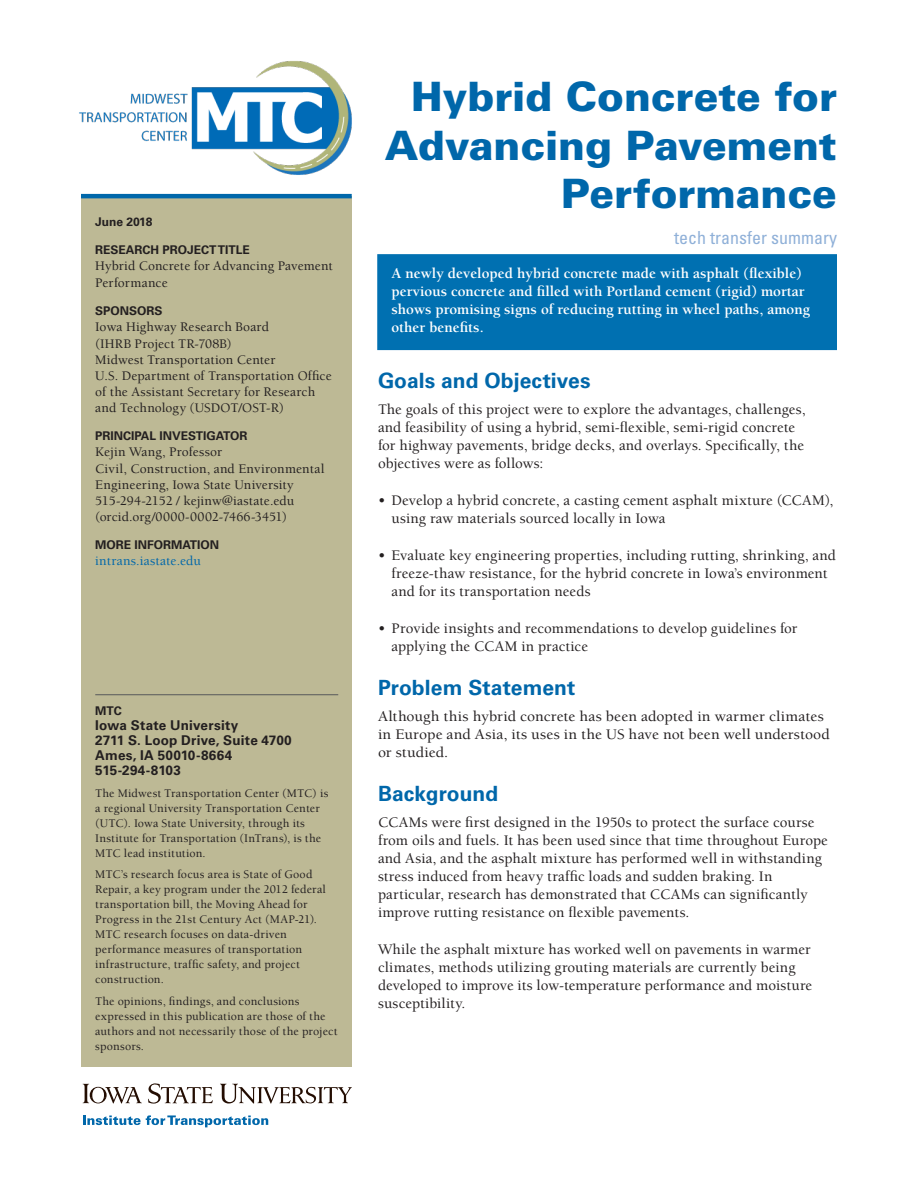
<style>
.page{position:relative;width:918px;height:1188px;background:#fff}
.page>*{position:absolute;margin:0;border:0;box-sizing:border-box;transform-origin:0 0}
.Headline{font:900 40.5px/48.6px "Univers LT Std";letter-spacing:-.005em;color:#0067aa;text-align:right}
.Heading_1{font:700 21px "Univers";letter-spacing:.005em;color:#0067aa}
.t2_standard_text{font:condensed 18px "Univers";color:#8fb0d8}
.body{font:500 15px/18px "Berkeley Std";letter-spacing:.01em;color:#231f20}
.pullout_sentence{font:700 15px/18px "Berkeley Std";color:#fff}
.body-2{font:500 15px/18px "Berkeley Std";letter-spacing:.01em;color:#231f20;scale:1.04 1}
.info{font:500 13.5px/16.2px "Berkeley Std";letter-spacing:.01em;color:#231f20}
.address{font:700 13.5px "Univers";letter-spacing:.015em;color:#231f20}
.info-2{font:500 13.5px "Berkeley Std";letter-spacing:.02em;color:#0067aa}
.address-2{font:700 13.5px "Univers";letter-spacing:-.01em;color:#231f20}
.info-3{font:500 12px/15px "Berkeley Std";letter-spacing:.015em;color:#231f20}
.label{font:700 12px "Univers";color:#231f20}
.date{font:700 12px "Univers";color:#231f20}
</style>
<div class="page">
<img style="left:79px;top:61px;width:273px;height:114px">
<div style="left:377px;top:254px;width:460px;height:96px;background:#0070b1;border:2px solid #0070b1"></div>
<div style="left:81px;top:196px;width:271px;height:871px;background:#bdb995"></div>
<hr style="left:81px;top:194px;width:271px;height:4px;background:#0067aa">
<hr style="left:95px;top:694px;width:243px;height:1px;background:#57585a">
<svg style="left:83px;top:1084px;width:59px;height:19px"></svg>
<svg style="left:148px;top:1083px;width:65px;height:21px"></svg>
<svg style="left:220px;top:1084px;width:132px;height:20px"></svg>
<svg style="left:83px;top:1115px;width:185px;height:12px"></svg>
<p class="date" style="left:95px;top:215px;width:59px">June 2018</p>
<p class="label" style="left:95px;top:243px;width:156px">RESEARCH PROJECT TITLE</p>
<p class="info" style="left:95px;top:258px;width:239px">Hybrid Concrete for Advancing Pavement<br>Performance</p>
<p class="label" style="left:95px;top:304px;width:69px">SPONSORS</p>
<p class="info" style="left:95px;top:319px;width:175px">Iowa Highway Research Board</p>
<p class="info" style="left:95px;top:335px;width:138px">(IHRB Project TR-708B)</p>
<p class="info" style="left:95px;top:352px;width:182px">Midwest Transportation Center</p>
<p class="info" style="left:95px;top:368px;width:238px">U.S. Department of Transportation Office of the Assistant Secretary for Research and Technology (USDOT/OST-R)</p>
<p class="label" style="left:95px;top:429px;width:154px">PRINCIPAL INVESTIGATOR</p>
<p class="info" style="left:95px;top:444px;width:128px">Kejin Wang, Professor</p>
<p class="info" style="left:95px;top:461px;width:231px">Civil, Construction, and Environmental<br>Engineering, Iowa State University</p>
<p class="info" style="left:95px;top:493px;width:201px">515-294-2152 / kejinw@iastate.edu</p>
<p class="info" style="left:95px;top:509px;width:193px">(orcid.org/0000-0002-7466-3451)</p>
<p class="label" style="left:95px;top:538px;width:126px">MORE INFORMATION</p>
<p class="info-2" style="left:95px;top:554px;width:107px">intrans.iastate.edu</p>
<p class="label" style="left:95px;top:703px;width:28px">MTC</p>
<p class="address" style="left:95px;top:717px;width:145px">Iowa State University</p>
<p class="address" style="left:95px;top:732px;width:198px">2711 S. Loop Drive, Suite 4700</p>
<p class="address" style="left:95px;top:747px;width:138px">Ames, IA 50010-8664</p>
<p class="address-2" style="left:95px;top:762px;width:87px">515-294-8103</p>
<p class="info-3" style="left:95px;top:785px;width:235px">The Midwest Transportation Center (MTC) is a regional University Transportation Center (UTC). Iowa State University, through its Institute for Transportation (InTrans), is the MTC lead institution.</p>
<p class="info-3" style="left:95px;top:867px;width:232px">MTC’s research focus area is State of Good Repair, a key program under the 2012 federal transportation bill, the Moving Ahead for Progress in the 21st Century Act (MAP-21).<br>MTC research focuses on data-driven performance measures of transportation infrastructure, traffic safety, and project construction.</p>
<p class="info-3" style="left:95px;top:994px;width:244px">The opinions, findings, and conclusions expressed in this publication are those of the authors and not necessarily those of the project sponsors.</p>
<p class="Headline" style="left:385px;top:72px;width:454px">Hybrid Concrete for<br>Advancing Pavement<br>Performance</p>
<p class="t2_standard_text" style="left:674px;top:227px;width:164px">tech transfer summary</p>
<p class="pullout_sentence" style="left:392px;top:265px;width:420px">A newly developed hybrid concrete made with asphalt (flexible) pervious concrete and filled with Portland cement (rigid) mortar shows promising signs of reducing rutting in wheel paths, among other benefits.</p>
<p class="Heading_1" style="left:378px;top:368px;width:214px">Goals and Objectives</p>
<p class="body" style="left:378px;top:401px;width:429px">The goals of this project were to explore the advantages, challenges, and feasibility of using a hybrid, semi-flexible, semi-rigid concrete for highway pavements, bridge decks, and overlays. Specifically, the objectives were as follows:</p>
<p class="body" style="left:392px;top:492px;width:443px;text-indent:-14px">• Develop a hybrid concrete, a casting cement asphalt mixture (CCAM), using raw materials sourced locally in Iowa</p>
<p class="body" style="left:392px;top:546px;width:446px;text-indent:-14px">• Evaluate key engineering properties, including rutting, shrinking, and freeze-thaw resistance, for the hybrid concrete in Iowa’s environment and for its transportation needs</p>
<p class="body" style="left:392px;top:619px;width:408px;text-indent:-14px">• Provide insights and recommendations to develop guidelines for applying the CCAM in practice</p>
<p class="Heading_1" style="left:378px;top:675px;width:199px">Problem Statement</p>
<p class="body-2" style="left:378px;top:708px;width:436px">Although this hybrid concrete has been adopted in warmer climates in Europe and Asia, its uses in the US have not been well understood or studied.</p>
<p class="Heading_1" style="left:378px;top:781px;width:122px">Background</p>
<p class="body" style="left:378px;top:814px;width:451px">CCAMs were first designed in the 1950s to protect the surface course from oils and fuels. It has been used since that time throughout Europe and Asia, and the asphalt mixture has performed well in withstanding stress induced from heavy traffic loads and sudden braking. In particular, research has demonstrated that CCAMs can significantly improve rutting resistance on flexible pavements.</p>
<p class="body" style="left:378px;top:941px;width:436px">While the asphalt mixture has worked well on pavements in warmer climates, methods utilizing grouting materials are currently being developed to improve its low-temperature performance and moisture susceptibility.</p>
</div>
